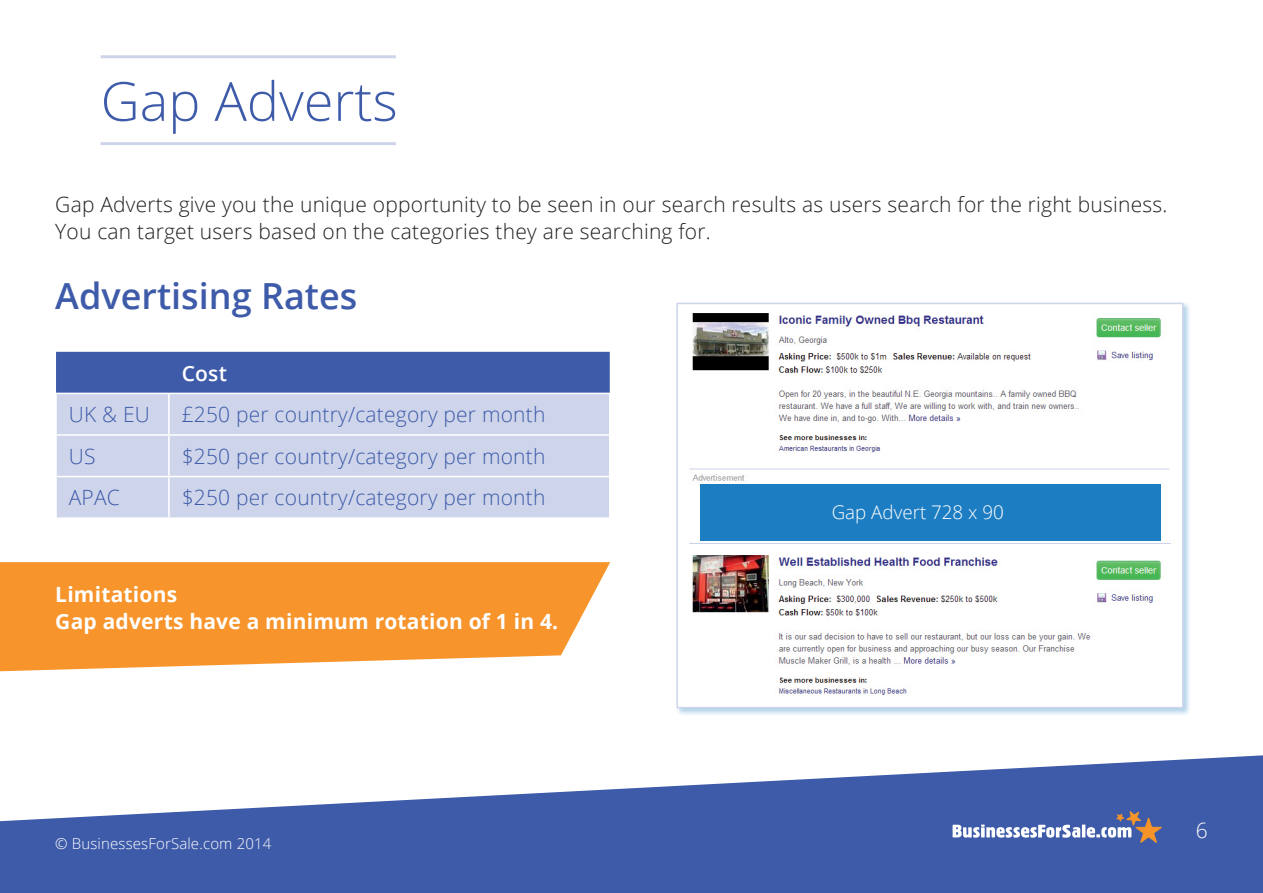
<style>
.page{position:relative;width:1263px;height:893px;background:#fff}
.page>*{position:absolute;margin:0;border:0;box-sizing:border-box;transform-origin:0 0}
.t1{font:300 54px "Open Sans";color:#3e5ba9}
.t2{font:600 36px "Open Sans";color:#3e5ba9}
.t3{font:300 21px/27px "Open Sans";letter-spacing:.01em;color:#231f20}
.t4{font:300 21px "Open Sans";letter-spacing:.01em;color:#3e5ba9}
.t5{font:700 21px/27px "Open Sans";letter-spacing:.01em;color:#fff}
.t6{font:600 21px "Open Sans";color:#fff}
.t7{font:300 21px "Open Sans";color:#fff}
.t8{font:300 18.75px "Open Sans";color:#fff}
.t9{font:300 15px "Open Sans";letter-spacing:.01em;color:#fff}
</style>
<div class="page">
<svg style="left:0;top:755px;width:1263px;height:138px;fill:#3e5ba9"></svg>
<svg style="left:952px;top:812px;width:209px;height:31px"></svg>
<div style="left:56px;top:352px;width:554px;height:41px;background:#3e5ba9"></div>
<div style="left:57px;top:394px;width:552px;height:123px;background:#ced5eb"></div>
<hr style="left:168px;top:394px;width:2px;height:40px;background:#fff">
<hr style="left:55px;top:434px;width:114px;height:2px;background:#fff">
<hr style="left:169px;top:434px;width:441px;height:2px;background:#fff">
<hr style="left:168px;top:436px;width:2px;height:40px;background:#fff">
<hr style="left:55px;top:476px;width:114px;height:1px;background:#fff">
<hr style="left:169px;top:476px;width:441px;height:1px;background:#fff">
<hr style="left:168px;top:477px;width:2px;height:40px;background:#fff">
<hr style="left:101px;top:142px;width:295px;height:3px;background:#ced5eb">
<hr style="left:101px;top:55px;width:295px;height:3px;background:#ced5eb">
<svg style="left:0;top:562px;width:610px;height:109px;fill:#f7952c"></svg>
<div style="left:675px;top:301px;width:522px;height:421px;background:#1d7dc2;opacity:.34"></div>
<img style="left:678px;top:305px;width:503px;height:401px">
<div style="left:700px;top:484px;width:460px;height:57px;background:#1d7dc2"></div>
<h1 class="t1" style="left:101px;top:64px;width:299px">Gap Adverts</h1>
<p class="t3" style="left:55px;top:191px;width:1114px">Gap Adverts give you the unique opportunity to be seen in our search results as users search for the right business.<br>You can target users based on the categories they are searching for.</p>
<h2 class="t2" style="left:55px;top:271px;width:304px">Advertising Rates</h2>
<p class="t6" style="left:182px;top:359px;width:47px">Cost</p>
<p class="t4" style="left:69px;top:400px;width:83px">UK &amp; EU</p>
<p class="t4" style="left:182px;top:400px;width:365px">£250 per country/category per month</p>
<p class="t4" style="left:69px;top:442px;width:28px">US</p>
<p class="t4" style="left:182px;top:442px;width:365px">$250 per country/category per month</p>
<p class="t4" style="left:69px;top:483px;width:53px">APAC</p>
<p class="t4" style="left:182px;top:483px;width:365px">$250 per country/category per month</p>
<p class="t5" style="left:55px;top:580px;width:504px">Limitations<br>Gap adverts have a minimum rotation of 1 in 4.</p>
<p class="t8" style="left:832px;top:500px;width:174px">Gap Advert 728 x 90</p>
<p class="t9" style="left:55px;top:833px;width:218px">© BusinessesForSale.com 2014</p>
<p class="t7" style="left:1196px;top:816px;width:13px">6</p>
</div>
